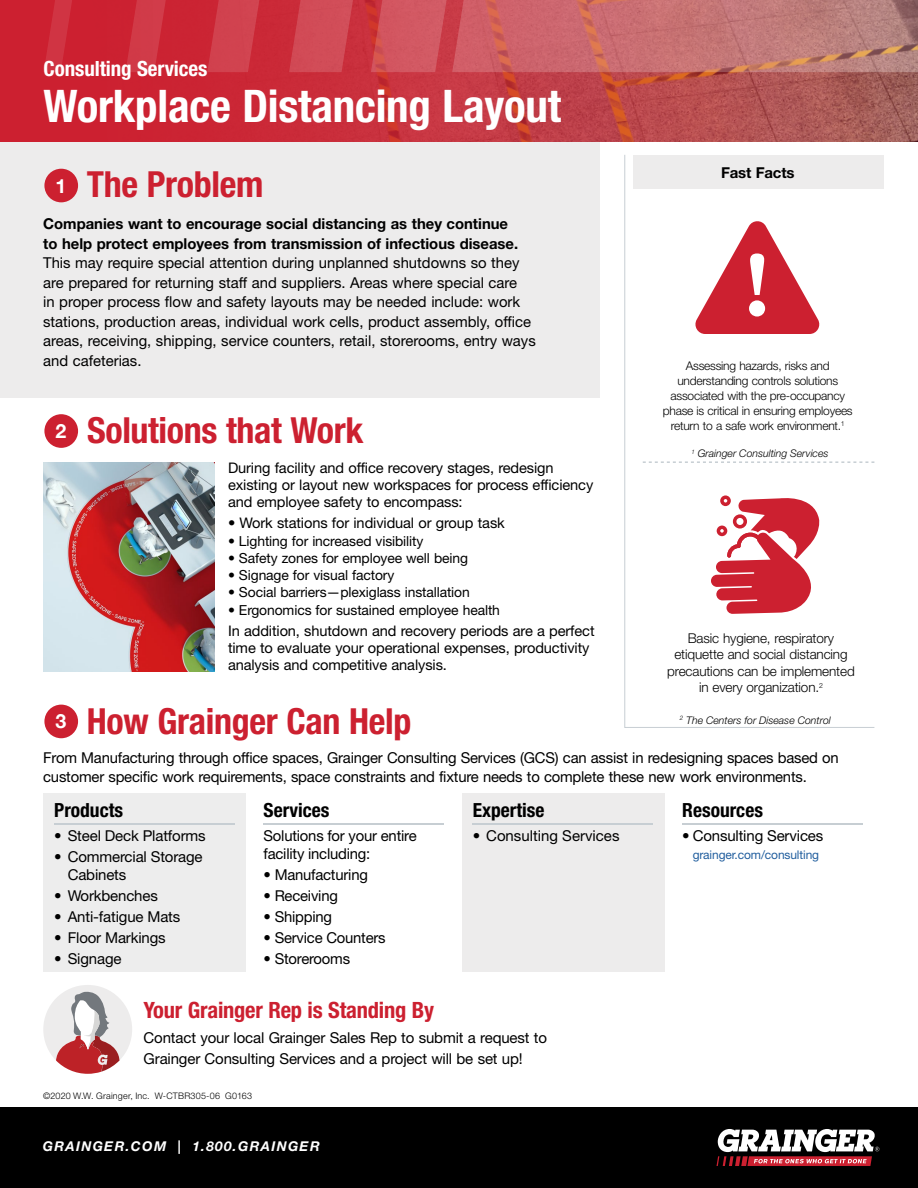
<style>
.page{position:relative;width:918px;height:1188px;background:#fff}
.page>*{position:absolute;margin:0;border:0;box-sizing:border-box;transform-origin:0 0}
.t1{font:700 condensed 45px "Helvetica Neue LT Std";letter-spacing:-.005em;color:#fff}
.t2{font:700 condensed 36px "Helvetica Neue LT Std";letter-spacing:-.01em;color:#cc2030}
.t3{font:700 condensed 22.5px "Helvetica Neue LT Std";letter-spacing:-.01em;color:#cc2030}
.t4{font:700 condensed 21px "Helvetica Neue LT Std";letter-spacing:-.005em;color:#fff}
.t5{font:700 condensed 19.5px "Helvetica Neue LT Std";color:#000}
.t6{font:700 19.5px "Helvetica Neue";color:#fff}
.t7{font:15px/19.5px "Helvetica Neue LT Std";letter-spacing:-.01em;color:#000}
.t8{font:700 15px/19.5px "Helvetica Neue LT Std";color:#000}
.t9{font:14.7px/17.2px "Helvetica Neue LT Std";letter-spacing:-.01em;color:#000}
.t10{font:13.8px "Helvetica Neue LT Std";letter-spacing:-.01em;color:#000}
.t11{font:300 13.5px/16.5px "Helvetica Neue LT Std";letter-spacing:-.01em;color:#000;text-align:center}
.t12{font:italic 700 13.5px "Helvetica Neue LT Std";letter-spacing:.1em;color:#fff}
.t13{font:300 12px/15px "Helvetica Neue LT Std";letter-spacing:-.02em;color:#000;text-align:center}
.t14{font:12px "Helvetica Neue LT Std";letter-spacing:-.01em;color:#215e9e}
.t15{font:italic 300 10.5px "Helvetica Neue LT Std";color:#000}
.t16{font:300 9px "Helvetica Neue LT Std";letter-spacing:.025em;color:#000}
</style>
<div class="page">
<div style="left:0;top:141px;width:599px;height:256px;background:#edecec"></div>
<div style="left:43px;top:794px;width:203px;height:178px;background:#ededed"></div>
<div style="left:633px;top:155px;width:251px;height:33px;background:#edecec"></div>
<hr style="left:54px;top:823px;width:181px;height:2px;background:#c7ced3">
<hr style="left:264px;top:823px;width:180px;height:2px;background:#c7ced3">
<div style="left:463px;top:794px;width:202px;height:178px;background:#edecec"></div>
<img style="left:43px;top:462px;width:172px;height:209px">
<svg style="left:624px;top:155px;width:251px;height:573px"></svg>
<hr style="left:682px;top:823px;width:181px;height:2px;background:#c7ced3">
<hr style="left:472px;top:823px;width:181px;height:2px;background:#c7ced3">
<svg style="left:43px;top:985px;width:89px;height:89px"></svg>
<svg style="left:711px;top:494px;width:112px;height:120px"></svg>
<svg style="left:693px;top:220px;width:129px;height:114px"></svg>
<div style="left:0;top:0;width:918px;height:141px;background:#cc2030"></div>
<img style="left:230px;top:0;width:688px;height:141px">
<div style="left:0;top:1107px;width:918px;height:81px;background:#000"></div>
<svg style="left:207px;top:0;width:67px;height:72px"></svg>
<svg style="left:125px;top:0;width:41px;height:72px"></svg>
<svg style="left:44px;top:0;width:28px;height:72px"></svg>
<svg style="left:289px;top:0;width:629px;height:72px;background:#c76769"></svg>
<svg style="left:717px;top:1129px;width:163px;height:37px"></svg>
<div style="left:44px;top:169px;width:34px;height:33px;background:#cc2030;border-radius:50%"></div>
<div style="left:44px;top:414px;width:34px;height:34px;background:#cc2030;border-radius:50%"></div>
<div style="left:44px;top:705px;width:34px;height:33px;background:#cc2030;border-radius:50%"></div>
<h3 class="t4" style="left:44px;top:56px;width:165px">Consulting Services</h3>
<h1 class="t1" style="left:44px;top:79px;width:519px">Workplace Distancing Layout</h1>
<h2 class="t2" style="left:87px;top:162px;width:178px">The Problem</h2>
<p class="t8" style="left:43px;top:214px;width:477px">Companies want to encourage social distancing as they continue to help protect employees from transmission of infectious disease.</p>
<p class="t7" style="left:43px;top:253px;width:494px">This may require special attention during unplanned shutdowns so they are prepared for returning staff and suppliers. Areas where special care<br>in proper process flow and safety layouts may be needed include: work stations, production areas, individual work cells, product assembly, office areas, receiving, shipping, service counters, retail, storerooms, entry ways and cafeterias.</p>
<h3 class="t6" style="left:56px;top:170px;width:12px">1</h3>
<h3 class="t6" style="left:56px;top:416px;width:12px">2</h3>
<h3 class="t6" style="left:56px;top:706px;width:12px">3</h3>
<h2 class="t2" style="left:87px;top:408px;width:278px">Solutions that Work</h2>
<p class="t9" style="left:228px;top:459px;width:367px">During facility and office recovery stages, redesign existing or layout new workspaces for process efficiency and employee safety to encompass:</p>
<p class="t9" style="left:228px;top:514px;width:278px">• Work stations for individual or group task</p>
<p class="t10" style="left:228px;top:532px;width:197px">• Lighting for increased visibility</p>
<p class="t10" style="left:228px;top:550px;width:241px">• Safety zones for employee well being</p>
<p class="t10" style="left:228px;top:567px;width:168px">• Signage for visual factory</p>
<p class="t10" style="left:228px;top:584px;width:243px">• Social barriers—plexiglass installation</p>
<p class="t10" style="left:228px;top:601px;width:273px">• Ergonomics for sustained employee health</p>
<p class="t9" style="left:228px;top:622px;width:368px">In addition, shutdown and recovery periods are a perfect time to evaluate your operational expenses, productivity analysis and competitive analysis.</p>
<h2 class="t2" style="left:87px;top:700px;width:326px">How Grainger Can Help</h2>
<p class="t8" style="left:721px;top:163px;width:75px">Fast Facts</p>
<p class="t13" style="left:663px;top:358px;width:191px">Assessing hazards, risks and understanding controls solutions associated with the pre-occupancy phase is critical in ensuring employees return to a safe work environment.<sup>1</sup></p>
<p class="t15" style="left:691px;top:448px;width:139px"><sup>1</sup> Grainger Consulting Services</p>
<p class="t11" style="left:667px;top:630px;width:189px">Basic hygiene, respiratory etiquette and social distancing precautions can be implemented in every organization.<sup>2</sup></p>
<p class="t15" style="left:680px;top:714px;width:152px"><sup>2</sup> The Centers for Disease Control</p>
<p class="t7" style="left:43px;top:748px;width:797px">From Manufacturing through office spaces, Grainger Consulting Services (GCS) can assist in redesigning spaces based on customer specific work requirements, space constraints and fixture needs to complete these new work environments.</p>
<h3 class="t5" style="left:54px;top:798px;width:70px">Products</h3>
<p class="t7" style="left:54px;top:825px;width:153px">• Steel Deck Platforms</p>
<p class="t7" style="left:68px;top:847px;width:136px;line-height:18px;text-indent:-14px">• Commercial Storage<br>Cabinets</p>
<p class="t7" style="left:54px;top:885px;width:105px">• Workbenches</p>
<p class="t7" style="left:54px;top:906px;width:128px">• Anti-fatigue Mats</p>
<p class="t7" style="left:54px;top:927px;width:113px">• Floor Markings</p>
<p class="t7" style="left:54px;top:948px;width:69px">• Signage</p>
<h3 class="t5" style="left:264px;top:798px;width:68px">Services</h3>
<p class="t7" style="left:264px;top:826px;width:155px;line-height:18px">Solutions for your entire facility including:</p>
<p class="t7" style="left:264px;top:864px;width:106px">• Manufacturing</p>
<p class="t7" style="left:264px;top:885px;width:76px">• Receiving</p>
<p class="t7" style="left:264px;top:906px;width:70px">• Shipping</p>
<p class="t7" style="left:264px;top:927px;width:124px">• Service Counters</p>
<p class="t7" style="left:264px;top:948px;width:88px">• Storerooms</p>
<h3 class="t5" style="left:473px;top:798px;width:73px">Expertise</h3>
<p class="t7" style="left:473px;top:825px;width:148px">• Consulting Services</p>
<h3 class="t3" style="left:144px;top:996px;width:292px">Your Grainger Rep is Standing By</h3>
<p class="t7" style="left:144px;top:1027px;width:405px;line-height:21px">Contact your local Grainger Sales Rep to submit a request to<br>Grainger Consulting Services and a project will be set up!</p>
<p class="t16" style="left:43px;top:1091px;width:210px">©2020 W.W. Grainger, Inc. W-CTBR305-06 G0163</p>
<p class="t12" style="left:43px;top:1138px;width:279px">GRAINGER.COM | 1.800.GRAINGER</p>
<h3 class="t5" style="left:682px;top:798px;width:82px">Resources</h3>
<p class="t7" style="left:682px;top:825px;width:143px">• Consulting Services</p>
<p class="t14" style="left:693px;top:847px;width:128px">grainger.com/consulting</p>
</div>
